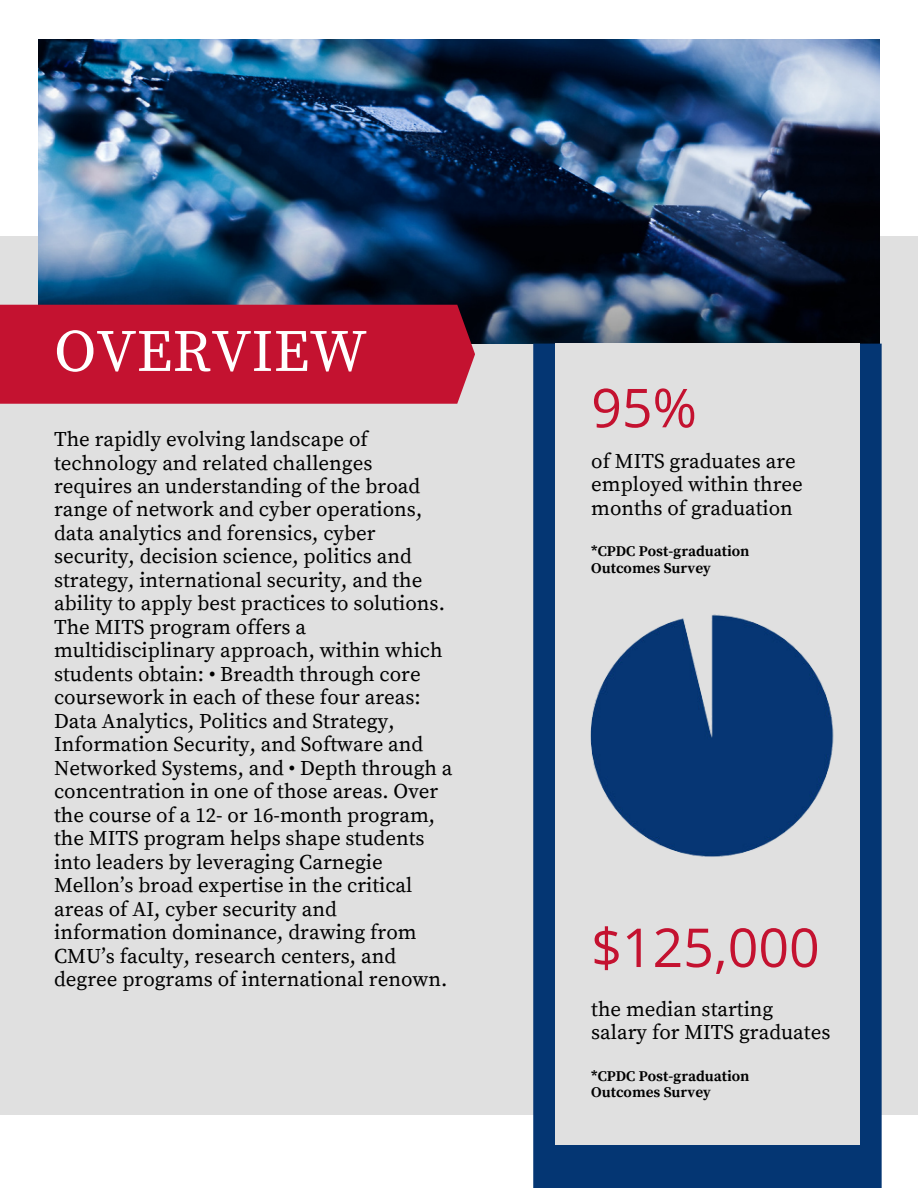
<style>
.page{position:relative;width:918px;height:1188px;background:#fff}
.page>*{position:absolute;margin:0;border:0;box-sizing:border-box;transform-origin:0 0}
.t1{font:59.7px "Source Serif Pro";color:#fff}
.t2{font:53.7px "Open Sans";color:#c41230}
.t3{font:20.85px/23.5px "Source Serif Pro";color:#000}
.t4{font:700 14.85px "Source Serif Pro";color:#000}
</style>
<div class="page">
<div style="left:0;top:236px;width:918px;height:879px;background:#e0e0e0"></div>
<img style="left:39px;top:40px;width:840px;height:303px">
<div style="left:0;top:305px;width:475px;height:99px;background:#c41230"></div>
<div style="left:533px;top:344px;width:349px;height:844px;background:#043673"></div>
<div style="left:555px;top:344px;width:305px;height:801px;background:#e0e0e0"></div>
<img style="left:590px;top:614px;width:244px;height:243px">
<p class="t1" style="left:54px;top:316px;width:314px">OVERVIEW</p>
<p class="t3" style="left:54px;top:428px;width:400px">The rapidly evolving landscape of technology and related challenges requires an understanding of the broad range of network and cyber operations, data analytics and forensics, cyber security, decision science, politics and strategy, international security, and the ability to apply best practices to solutions.<br>The MITS program offers a multidisciplinary approach, within which students obtain: • Breadth through core coursework in each of these four areas:<br>Data Analytics, Politics and Strategy, Information Security, and Software and Networked Systems, and • Depth through a concentration in one of those areas. Over the course of a 12- or 16-month program, the MITS program helps shape students into leaders by leveraging Carnegie Mellon’s broad expertise in the critical areas of AI, cyber security and information dominance, drawing from CMU’s faculty, research centers, and degree programs of international renown.</p>
<p class="t2" style="left:591px;top:370px;width:107px">95%</p>
<p class="t3" style="left:591px;top:450px;width:206px">of MITS graduates are</p>
<p class="t3" style="left:591px;top:473px;width:213px">employed within three months of graduation</p>
<p class="t4" style="left:591px;top:542px;width:160px">*CPDC Post-graduation</p>
<p class="t4" style="left:591px;top:559px;width:121px">Outcomes Survey</p>
<p class="t2" style="left:591px;top:910px;width:230px">$125,000</p>
<p class="t3" style="left:591px;top:998px;width:184px">the median starting</p>
<p class="t3" style="left:591px;top:1021px;width:241px">salary for MITS graduates</p>
<p class="t4" style="left:591px;top:1067px;width:160px">*CPDC Post-graduation</p>
<p class="t4" style="left:591px;top:1084px;width:121px">Outcomes Survey</p>
</div>
